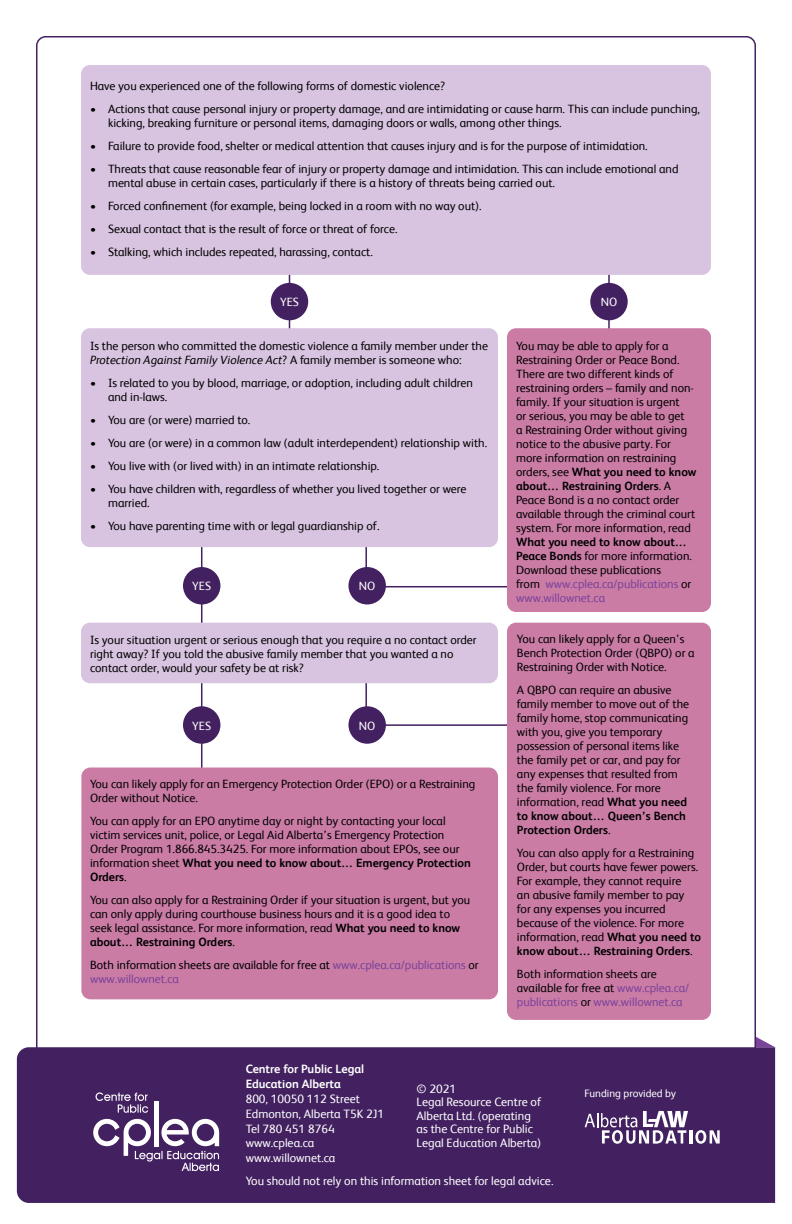
<style>
.page{position:relative;width:792px;height:1224px;background:#fff}
.page>*{position:absolute;margin:0;border:0;box-sizing:border-box;transform-origin:0 0}
.t1{font:12.1px/14.8px "FS Albert";color:#fff}
.t2{font:700 12.1px/14.8px "FS Albert";color:#fff}
.t3{font:12px/14px "FS Albert";color:#000}
.t4{font:12px "FS Albert";color:#fff}
.t5{font:10.8px "FS Albert";color:#fff}
.s1{font-style:italic}
.s2{font-weight:700}
.s3{color:#7b439a}
</style>
<div class="page">
<hr style="left:289px;top:264px;width:1px;height:88px;background:#432160">
<hr style="left:201px;top:542px;width:1px;height:237px;background:#432160">
<svg style="left:365px;top:541px;width:142px;height:47px"></svg>
<svg style="left:365px;top:679px;width:142px;height:47px"></svg>
<div style="left:81px;top:328px;width:417px;height:219px;background:#d8c4e0;border-radius:9px"></div>
<div style="left:81px;top:623px;width:417px;height:60px;background:#d8c4e0;border-radius:9px"></div>
<hr style="left:608px;top:264px;width:2px;height:88px;background:#432160">
<div style="left:507px;top:328px;width:204px;height:284px;background:#ca7ca5;border-radius:9px"></div>
<div style="left:507px;top:623px;width:204px;height:397px;background:#ca7ca5;border-radius:9px"></div>
<div style="left:81px;top:768px;width:417px;height:231px;background:#ca7ca5;border-radius:9px"></div>
<div style="left:17px;top:1047px;width:758px;height:156px;background:#432160"></div>
<svg style="left:756px;top:1037px;width:19px;height:10px"></svg>
<svg style="left:96px;top:1092px;width:52px;height:21px"></svg>
<hr style="left:154px;top:1101px;width:4px;height:45px;background:#fff">
<svg style="left:93px;top:1119px;width:126px;height:52px"></svg>
<hr style="left:689px;top:1130px;width:3px;height:14px;background:#fff">
<svg style="left:695px;top:1130px;width:25px;height:14px"></svg>
<svg style="left:585px;top:1111px;width:103px;height:33px"></svg>
<div style="left:81px;top:65px;width:630px;height:210px;background:#d8c4e0;border-radius:9px"></div>
<div style="left:271px;top:283px;width:37px;height:37px;background:#432160;border-radius:50%"></div>
<div style="left:183px;top:567px;width:37px;height:37px;background:#432160;border-radius:50%"></div>
<div style="left:183px;top:706px;width:37px;height:38px;background:#432160;border-radius:50%"></div>
<div style="left:590px;top:283px;width:38px;height:37px;background:#432160;border-radius:50%"></div>
<div style="left:348px;top:567px;width:38px;height:37px;background:#432160;border-radius:50%"></div>
<div style="left:348px;top:706px;width:38px;height:38px;background:#432160;border-radius:50%"></div>
<p class="t3" style="left:90px;top:79px;width:357px">Have you experienced one of the following forms of domestic violence?</p>
<p class="t3" style="left:108px;top:102px;width:593px;text-indent:-18px">• Actions that cause personal injury or property damage, and are intimidating or cause harm. This can include punching, kicking, breaking furniture or personal items, damaging doors or walls, among other things.</p>
<p class="t3" style="left:90px;top:139px;width:559px">• Failure to provide food, shelter or medical attention that causes injury and is for the purpose of intimidation.</p>
<p class="t3" style="left:108px;top:162px;width:572px;text-indent:-18px">• Threats that cause reasonable fear of injury or property damage and intimidation. This can include emotional and mental abuse in certain cases, particularly if there is a history of threats being carried out.</p>
<p class="t3" style="left:90px;top:199px;width:393px">• Forced confinement (for example, being locked in a room with no way out).</p>
<p class="t3" style="left:90px;top:222px;width:309px">• Sexual contact that is the result of force or threat of force.</p>
<p class="t3" style="left:90px;top:245px;width:284px">• Stalking, which includes repeated, harassing, contact.</p>
<p class="t4" style="left:280px;top:294px;width:20px">YES</p>
<p class="t4" style="left:601px;top:294px;width:18px">NO</p>
<p class="t3" style="left:90px;top:338px;width:400px">Is the person who committed the domestic violence a family member under the<br><span class="s1">Protection Against Family Violence Act</span>? A family member is someone who:</p>
<p class="t3" style="left:108px;top:375px;width:366px;text-indent:-18px">• Is related to you by blood, marriage, or adoption, including adult children and in-laws.</p>
<p class="t3" style="left:90px;top:412px;width:162px">• You are (or were) married to.</p>
<p class="t3" style="left:90px;top:435px;width:399px">• You are (or were) in a common law (adult interdependent) relationship with.</p>
<p class="t3" style="left:90px;top:458px;width:291px">• You live with (or lived with) in an intimate relationship.</p>
<p class="t3" style="left:108px;top:481px;width:360px;text-indent:-18px">• You have children with, regardless of whether you lived together or were married.</p>
<p class="t3" style="left:90px;top:518px;width:291px">• You have parenting time with or legal guardianship of.</p>
<p class="t4" style="left:192px;top:578px;width:20px">YES</p>
<p class="t4" style="left:359px;top:578px;width:18px">NO</p>
<p class="t3" style="left:90px;top:632px;width:388px">Is your situation urgent or serious enough that you require a no contact order right away? If you told the abusive family member that you wanted a no contact order, would your safety be at risk?</p>
<p class="t4" style="left:192px;top:718px;width:20px">YES</p>
<p class="t4" style="left:359px;top:718px;width:18px">NO</p>
<p class="t3" style="left:90px;top:776px;width:387px">You can likely apply for an Emergency Protection Order (EPO) or a Restraining<br>Order without Notice.</p>
<p class="t3" style="left:90px;top:813px;width:382px">You can apply for an EPO anytime day or night by contacting your local victim services unit, police, or Legal Aid Alberta’s Emergency Protection Order Program 1.866.845.3425. For more information about EPOs, see our information sheet <span class="s2">What you need to know about… Emergency Protection Orders</span>.</p>
<p class="t3" style="left:90px;top:892px;width:382px">You can also apply for a Restraining Order if your situation is urgent, but you can only apply during courthouse business hours and it is a good idea to seek legal assistance. For more information, read <span class="s2">What you need to know about… Restraining Orders</span>.</p>
<p class="t3" style="left:90px;top:957px;width:390px">Both information sheets are available for free at <span class="s3">www.cplea.ca/publications</span> or <span class="s3">www.willownet.ca</span></p>
<p class="t3" style="left:516px;top:338px;width:182px">You may be able to apply for a<br>Restraining Order or Peace Bond.<br>There are two different kinds of restraining orders – family and non&shy;family. If your situation is urgent<br>or serious, you may be able to get<br>a Restraining Order without giving notice to the abusive party. For more information on restraining orders, see <span class="s2">What you need to know about… Restraining Orders</span>. A<br>Peace Bond is a no contact order available through the criminal court system. For more information, read</p>
<p class="t3" style="left:516px;top:534px;width:177px"><span class="s2">What you need to know about…<br>Peace Bonds</span> for more information.<br>Download these publications<br>from <span class="s3">www.cplea.ca/publications</span> or <span class="s3">www.willownet.ca</span></p>
<p class="t3" style="left:517px;top:631px;width:179px">You can likely apply for a Queen’s<br>Bench Protection Order (QBPO) or a<br>Restraining Order with Notice.</p>
<p class="t3" style="left:517px;top:682px;width:174px">A QBPO can require an abusive family member to move out of the family home, stop communicating with you, give you temporary possession of personal items like the family pet or car, and pay for any expenses that resulted from the family violence. For more information, read <span class="s2">What you need to know about… Queen’s Bench<br>Protection Orders</span>.</p>
<p class="t3" style="left:517px;top:845px;width:186px">You can also apply for a Restraining Order, but courts have fewer powers.<br>For example, they cannot require<br>an abusive family member to pay for any expenses you incurred because of the violence. For more information, read <span class="s2">What you need to know about… Restraining Orders</span>.</p>
<p class="t3" style="left:517px;top:966px;width:174px">Both information sheets are available for free at <span class="s3">www.cplea.ca/ publications</span> or <span class="s3">www.willownet.ca</span></p>
<p class="t2" style="left:246px;top:1061px;width:120px">Centre for Public Legal<br>Education Alberta</p>
<p class="t1" style="left:246px;top:1091px;width:140px">800, 10050 112 Street<br>Edmonton, Alberta T5K 2J1<br>Tel 780 451 8764 www.cplea.ca www.willownet.ca</p>
<p class="t1" style="left:417px;top:1081px;width:126px;line-height:13.5px">© 2021<br>Legal Resource Centre of<br>Alberta Ltd. (operating as the Centre for Public<br>Legal Education Alberta)</p>
<p class="t1" style="left:246px;top:1173px;width:309px">You should not rely on this information sheet for legal advice.</p>
<p class="t5" style="left:585px;top:1086px;width:93px">Funding provided by</p>
</div>
